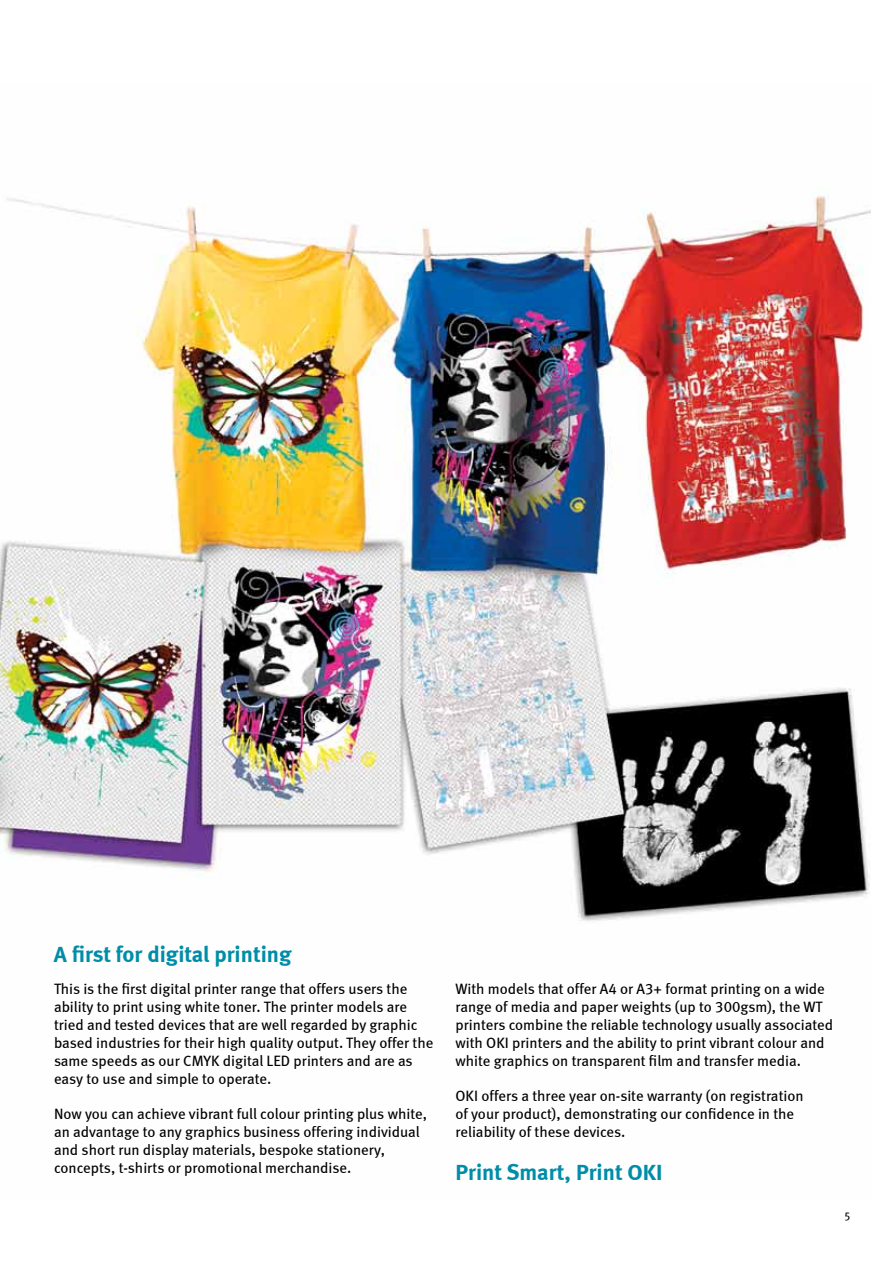
<style>
.page{position:relative;width:893px;height:1263px;background:#fff}
.page>*{position:absolute;margin:0;border:0;box-sizing:border-box;transform-origin:0 0}
.t1{font:22.5px "Meta Bold LF";color:#008da8}
.t2{font:15px/18px "Meta Book LF";color:#000}
.t3{font:11.25px "Meta Book LF";color:#000}
</style>
<div class="page">
<img style="left:0;top:194px;width:871px;height:727px">
<h1 class="t1" style="left:54px;top:940px;width:239px">A first for digital printing</h1>
<p class="t2" style="left:54px;top:980px;width:381px">This is the first digital printer range that offers users the ability to print using white toner. The printer models are tried and tested devices that are well regarded by graphic based industries for their high quality output. They offer the same speeds as our CMYK digital LED printers and are as easy to use and simple to operate.</p>
<p class="t2" style="left:54px;top:1105px;width:375px">Now you can achieve vibrant full colour printing plus white, an advantage to any graphics business offering individual and short run display materials, bespoke stationery, concepts, t-shirts or promotional merchandise.</p>
<p class="t2" style="left:455px;top:980px;width:379px">With models that offer A4 or A3+ format printing on a wide range of media and paper weights (up to 300gsm), the WT printers combine the reliable technology usually associated with OKI printers and the ability to print vibrant colour and white graphics on transparent film and transfer media.</p>
<p class="t2" style="left:455px;top:1087px;width:350px">OKI offers a three year on-site warranty (on registration of your product), demonstrating our confidence in the reliability of these devices.</p>
<h1 class="t1" style="left:455px;top:1158px;width:208px">Print Smart, Print OKI</h1>
<p class="t3" style="left:844px;top:1210px;width:8px">5</p>
</div>
